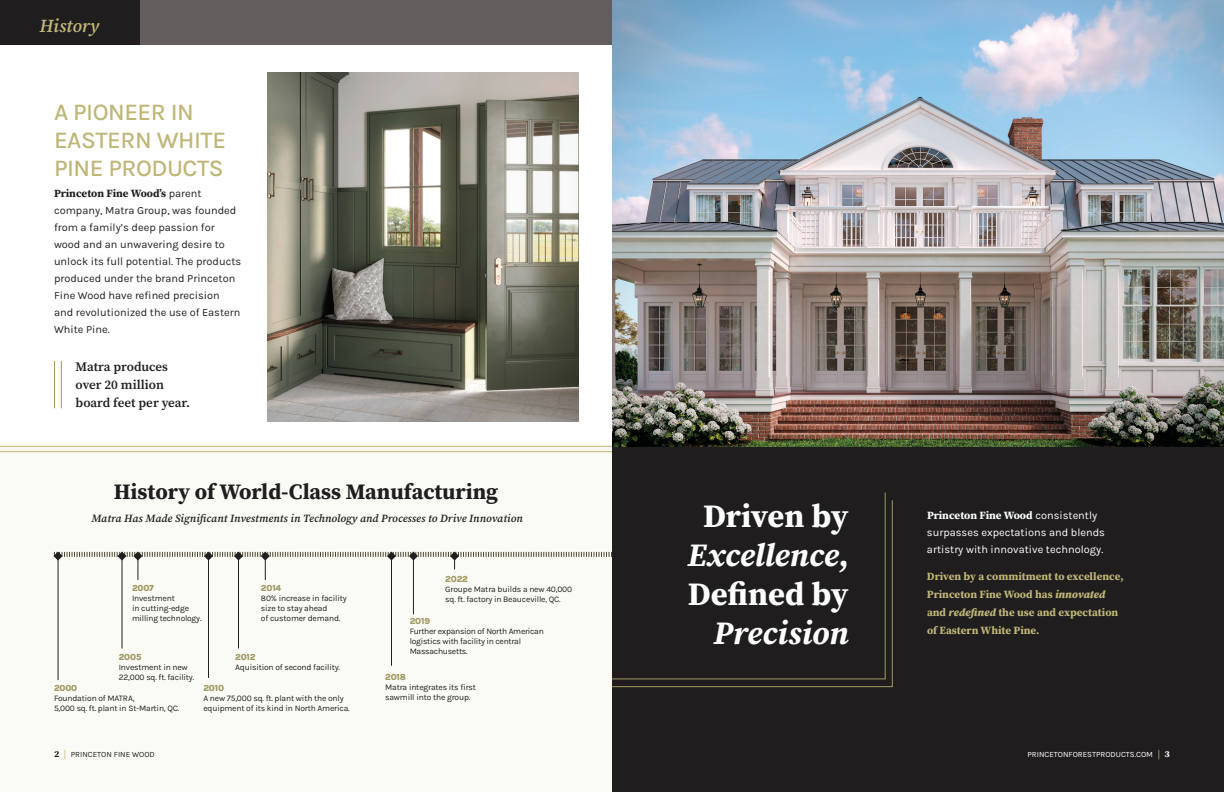
<style>
.page{position:relative;width:1224px;height:792px;background:#fff}
.page>*{position:absolute;margin:0;border:0;box-sizing:border-box;transform-origin:0 0}
.t1{font:italic 700 32.6px/39.1px "Source Serif Pro";letter-spacing:-.005em;color:#fff;text-align:right}
.t2{font:500 24px/28px "Karla";letter-spacing:-.02em;color:#bfb678}
.t3{font:700 22px "Source Serif Pro";color:#201d1e}
.t4{font:italic 600 18.4px "Source Serif Pro";color:#bfb678}
.t5{font:600 13px/18px "Source Serif Pro";color:#231f20}
.t6{font:11px/17px "Karla";color:#231f20}
.t7{font:700 11px/18px "Source Serif Pro";color:#bfb678}
.t8{font:11px/17px "Karla";color:#fff}
.t9{font:italic 600 11px "Source Serif Pro";letter-spacing:.005em;color:#231f20}
.t10{font:800 9px "Karla";letter-spacing:-.02em;color:#a09964}
.t11{font:8.5px/10px "Karla";letter-spacing:-.02em;color:#231f20}
.t12{font:8px "Karla";color:#fff}
.t13{font:8px "Karla";color:#231f20}
.s1{font-family:"Source Serif Pro";font-weight:700}
.s2{font-family:"Source Serif Pro";font-weight:700;font-size:9px}
.s3{font-weight:300;font-size:11px;color:#bfb678}
.s4{font-style:normal}
.s5{font-weight:900;font-style:italic}
</style>
<div class="page">
<div style="left:0;top:0;width:1224px;height:45px;background:#635d5d"></div>
<div style="left:612px;top:446px;width:612px;height:346px;background:#201d1e"></div>
<svg style="left:612px;top:499px;width:281px;height:189px"></svg>
<img style="left:612px;top:0;width:612px;height:446px">
<div style="left:0;top:446px;width:612px;height:6px;background:#f7f7ee"></div>
<div style="left:0;top:452px;width:612px;height:340px;background:#fbfbf6"></div>
<hr style="left:58px;top:558px;width:1px;height:122px;background:#231f20">
<hr style="left:208px;top:558px;width:1px;height:120px;background:#231f20">
<hr style="left:391px;top:558px;width:1px;height:108px;background:#231f20">
<hr style="left:238px;top:558px;width:1px;height:90px;background:#231f20">
<hr style="left:122px;top:558px;width:1px;height:90px;background:#231f20">
<hr style="left:413px;top:558px;width:1px;height:56px;background:#231f20">
<svg style="left:54px;top:551px;width:558px;height:29px"></svg>
<hr style="left:0;top:446px;width:612px;height:1px;background:#bfb678">
<hr style="left:0;top:451px;width:612px;height:1px;background:#bfb678">
<img style="left:268px;top:72px;width:310px;height:350px">
<div style="left:0;top:0;width:139px;height:45px;background:#201d1e"></div>
<hr style="left:54px;top:361px;width:1px;height:47px;background:#a09964">
<hr style="left:61px;top:361px;width:1px;height:47px;background:#a09964">
<p class="t4" style="left:39px;top:14px;width:61px">History</p>
<p class="t2" style="left:54px;top:97px;width:174px">A PIONEER IN<br>EASTERN WHITE<br>PINE PRODUCTS</p>
<p class="t6" style="left:54px;top:184px;width:189px"><span class="s1">Princeton Fine Wood’s</span> parent company, Matra Group, was founded from a family’s deep passion for wood and an unwavering desire to unlock its full potential. The products produced under the brand Princeton<br>Fine Wood have refined precision and revolutionized the use of Eastern<br>White Pine.</p>
<p class="t5" style="left:76px;top:358px;width:116px">Matra produces over 20 million board feet per year.</p>
<p class="t3" style="left:114px;top:476px;width:386px">History of World-Class Manufacturing</p>
<p class="t9" style="left:91px;top:511px;width:433px">Matra Has Made Significant Investments in Technology and Processes to Drive Innovation</p>
<p class="t10" style="left:132px;top:582px;width:24px">2007</p>
<p class="t11" style="left:132px;top:593px;width:71px">Investment<br>in cutting-edge milling technology.</p>
<p class="t10" style="left:119px;top:650px;width:24px">2005</p>
<p class="t11" style="left:119px;top:661px;width:77px">Investment in new<br>22,000 sq. ft. facility.</p>
<p class="t10" style="left:261px;top:582px;width:22px">2014</p>
<p class="t11" style="left:261px;top:593px;width:87px">80% increase in facility size to stay ahead<br>of customer demand.</p>
<p class="t10" style="left:235px;top:650px;width:22px">2012</p>
<p class="t11" style="left:235px;top:661px;width:106px">Aquisition of second facility.</p>
<p class="t10" style="left:54px;top:682px;width:25px">2000</p>
<p class="t11" style="left:54px;top:693px;width:127px">Foundation of MATRA,<br>5,000 sq. ft. plant in St-Martin, QC.</p>
<p class="t13" style="left:54px;top:749px;width:102px"><span class="s2">2</span> <span class="s3">|</span> PRINCETON FINE WOOD</p>
<p class="t10" style="left:203px;top:682px;width:22px">2010</p>
<p class="t11" style="left:203px;top:693px;width:148px">A new 75,000 sq. ft. plant with the only equipment of its kind in North America.</p>
<p class="t10" style="left:445px;top:573px;width:24px">2022</p>
<p class="t11" style="left:445px;top:584px;width:128px">Groupe Matra builds a new 40,000 sq. ft. factory in Beauceville, QC.</p>
<p class="t10" style="left:410px;top:615px;width:22px">2019</p>
<p class="t11" style="left:410px;top:626px;width:136px">Further expansion of North American logistics with facility in central<br>Massachusetts.</p>
<p class="t10" style="left:385px;top:671px;width:22px">2018</p>
<p class="t11" style="left:385px;top:682px;width:92px">Matra integrates its first sawmill into the group.</p>
<p class="t1" style="left:688px;top:496px;width:162px"><span class="s4">Driven by<br></span>Excellence<span class="s4">,<br>Defined by<br></span>Precision</p>
<p class="t8" style="left:927px;top:506px;width:180px"><span class="s1">Princeton Fine Wood</span> consistently surpasses expectations and blends artistry with innovative technology.</p>
<p class="t7" style="left:927px;top:567px;width:198px">Driven by a commitment to excellence, Princeton Fine Wood has <span class="s5">innovated </span>and <span class="s5">redefined</span> the use and expectation of Eastern White Pine.</p>
<p class="t12" style="left:1027px;top:749px;width:144px">PRINCETONFORESTPRODUCTS.COM <span class="s3">|</span> <span class="s2">3</span></p>
</div>
